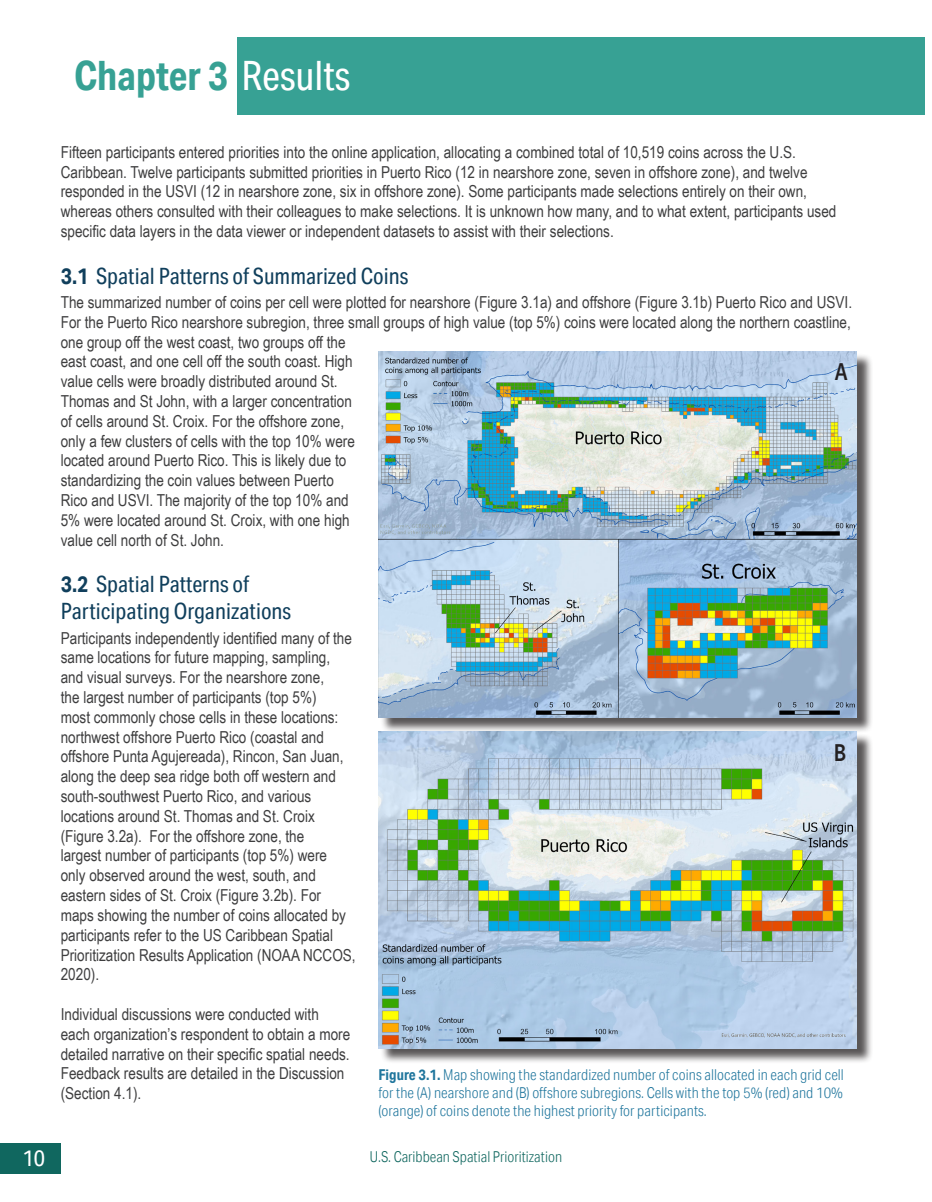
<style>
.page{position:relative;width:932px;height:1202px;background:#fff}
.page>*{position:absolute;margin:0;border:0;box-sizing:border-box;transform-origin:0 0}
.t1{font:700 40.5px "Aktiv Grotesk Cd";color:#37a194}
.t2{font:500 23.4px "Aktiv Grotesk Cd";color:#231f20}
.Level_1{font:22.5px/27px "Aktiv Grotesk Cd";color:#103f5c}
.t3{font:22.5px "Aktiv Grotesk Cd";color:#fff}
.t4{font:16.5px/19.8px "Arial Narrow";color:#3e3e3f}
.Figures-Tables{font:300 15px/18px "Aktiv Grotesk Cd";letter-spacing:.005em;color:#20769d;text-align:justify}
.t5{font:300 15px "Aktiv Grotesk Cd";color:#10675f}
.s1{font-weight:400;color:#fff}
.s2{font-weight:700}
</style>
<div class="page">
<div style="left:0;top:1143px;width:61px;height:30px;background:#10675f"></div>
<div style="left:237px;top:37px;width:687px;height:78px;background:#37a194"></div>
<div style="left:380px;top:353px;width:492px;height:380px;background:#231f20;opacity:.75"></div>
<img style="left:378px;top:352px;width:478px;height:365px">
<div style="left:380px;top:732px;width:492px;height:331px;background:#231f20;opacity:.75"></div>
<img style="left:378px;top:731px;width:478px;height:317px">
<p class="t1" style="left:74px;top:51px;width:277px">Chapter 3 <span class="s1">Results</span></p>
<p class="t4" style="left:61px;top:141px;width:777px">Fifteen participants entered priorities into the online application, allocating a combined total of 10,519 coins across the U.S.<br>Caribbean. Twelve participants submitted priorities in Puerto Rico (12 in nearshore zone, seven in offshore zone), and twelve responded in the USVI (12 in nearshore zone, six in offshore zone). Some participants made selections entirely on their own, whereas others consulted with their colleagues to make selections. It is unknown how many, and to what extent, participants used specific data layers in the data viewer or independent datasets to assist with their selections.</p>
<p class="Level_1" style="left:61px;top:262px;width:349px"><span class="s2">3.1</span> Spatial Patterns of Summarized Coins</p>
<p class="t4" style="left:61px;top:291px;width:792px">The summarized number of coins per cell were plotted for nearshore (Figure 3.1a) and offshore (Figure 3.1b) Puerto Rico and USVI.<br>For the Puerto Rico nearshore subregion, three small groups of high value (top 5%) coins were located along the northern coastline, one group off the west coast, two groups off the<br>east coast, and one cell off the south coast. High<br>value cells were broadly distributed around St.<br>Thomas and St John, with a larger concentration<br>of cells around St. Croix. For the offshore zone,<br>only a few clusters of cells with the top 10% were<br>located around Puerto Rico. This is likely due to<br>standardizing the coin values between Puerto<br>Rico and USVI. The majority of the top 10% and<br>5% were located around St. Croix, with one high<br>value cell north of St. John.</p>
<p class="Level_1" style="left:61px;top:571px;width:232px"><span class="s2">3.2</span> Spatial Patterns of<br>Participating Organizations</p>
<p class="t4" style="left:61px;top:627px;width:296px">Participants independently identified many of the same locations for future mapping, sampling, and visual surveys. For the nearshore zone,<br>the largest number of participants (top 5%)<br>most commonly chose cells in these locations: northwest offshore Puerto Rico (coastal and offshore Punta Agujereada), Rincon, San Juan, along the deep sea ridge both off western and south-southwest Puerto Rico, and various locations around St. Thomas and St. Croix (Figure 3.2a). For the offshore zone, the<br>largest number of participants (top 5%) were only observed around the west, south, and eastern sides of St. Croix (Figure 3.2b). For maps showing the number of coins allocated by participants refer to the US Caribbean Spatial Prioritization Results Application (NOAA NCCOS, 2020).</p>
<p class="t4" style="left:61px;top:1003px;width:291px">Individual discussions were conducted with each organization’s respondent to obtain a more detailed narrative on their specific spatial needs.<br>Feedback results are detailed in the Discussion (Section 4.1).</p>
<p class="t2" style="left:834px;top:358px;width:14px">A</p>
<p class="t2" style="left:833px;top:738px;width:14px">B</p>
<p class="Figures-Tables" style="left:378px;top:1065px;width:467px"><span class="s2">Figure 3.1.</span> Map showing the standardized number of coins allocated in each grid cell for the (A) nearshore and (B) offshore subregions. Cells with the top 5% (red) and 10% (orange) of coins denote the highest priority for participants.</p>
<h3 class="t3" style="left:22px;top:1145px;width:24px">10</h3>
<p class="t5" style="left:370px;top:1148px;width:194px">U.S. Caribbean Spatial Prioritization</p>
</div>
